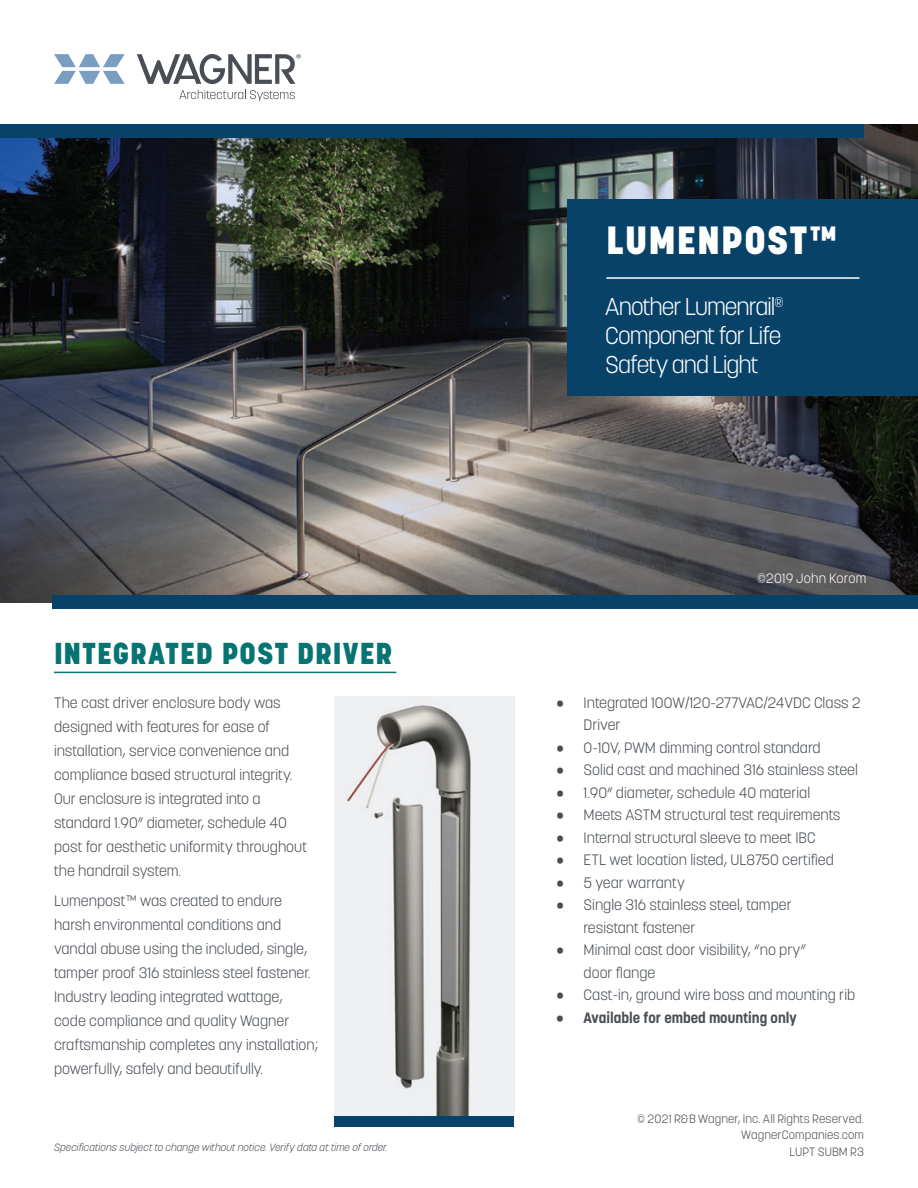
<style>
.page{position:relative;width:918px;height:1188px;background:#fff}
.page>*{position:absolute;margin:0;border:0;box-sizing:border-box;transform-origin:0 0}
.t1{font:800 39px "Korolev";letter-spacing:.04em;color:#fff}
.t2{font:800 30px "Korolev";letter-spacing:.04em;color:#057472}
.t3{font:300 24px/28.8px "Korolev";letter-spacing:-.04em;color:#fff;text-align:justify}
.t4{font:300 15px/24px "Korolev";color:#484e54}
.t5{font:700 15px "Korolev";color:#484e54}
.t6{font:300 13.5px "Korolev";letter-spacing:.015em;color:#fff}
.t7{font:300 12px/16.4px "Korolev";letter-spacing:.01em;color:#484e54;text-align:right}
.t8{font:italic 300 10.5px "Korolev";color:#484e54}
</style>
<div class="page">
<img style="left:0;top:124px;width:918px;height:478px">
<div style="left:567px;top:199px;width:351px;height:196px;background:#094269"></div>
<hr style="left:606px;top:277px;width:253px;height:2px;background:#fff">
<svg style="left:137px;top:54px;width:164px;height:30px"></svg>
<svg style="left:54px;top:54px;width:71px;height:30px"></svg>
<svg style="left:179px;top:90px;width:116px;height:11px"></svg>
<hr style="left:54px;top:672px;width:342px;height:1px;background:#057472">
<div style="left:335px;top:1115px;width:179px;height:11px;background:#094269"></div>
<div style="left:0;top:124px;width:864px;height:14px;background:#094269"></div>
<div style="left:53px;top:596px;width:865px;height:13px;background:#094269"></div>
<img style="left:335px;top:696px;width:179px;height:419px">
<h2 class="t2" style="left:54px;top:635px;width:339px">INTEGRATED POST DRIVER</h2>
<p class="t4" style="left:54px;top:690px;width:255px">The cast driver enclosure body was designed with features for ease of installation, service convenience and compliance based structural integrity.<br>Our enclosure is integrated into a standard 1.90” diameter, schedule 40 post for aesthetic uniformity throughout the handrail system.</p>
<p class="t4" style="left:54px;top:889px;width:266px">Lumenpost™ was created to endure harsh environmental conditions and vandal abuse using the included, single, tamper proof 316 stainless steel fastener.<br>Industry leading integrated wattage, code compliance and quality Wagner craftsmanship completes any installation; powerfully, safely and beautifully.</p>
<p class="t8" style="left:54px;top:1140px;width:335px">Specifications subject to change without notice. Verify data at time of order.</p>
<h1 class="t1" style="left:606px;top:216px;width:233px">LUMENPOST™</h1>
<h3 class="t3" style="left:605px;top:292px;width:180px">Another Lumenrail<sup>® </sup>Component for Life Safety and Light</h3>
<p class="t6" style="left:757px;top:569px;width:111px">©2019 John Korom</p>
<p class="t4" style="left:584px;top:691px;width:279px;line-height:22.5px;text-indent:-27px">• Integrated 100W/120-277VAC/24VDC Class 2<br>Driver</p>
<p class="t4" style="left:557px;top:735px;width:266px">• 0-10V, PWM dimming control standard</p>
<p class="t4" style="left:557px;top:758px;width:303px">• Solid cast and machined 316 stainless steel</p>
<p class="t4" style="left:557px;top:780px;width:255px">• 1.90” diameter, schedule 40 material</p>
<p class="t4" style="left:557px;top:803px;width:285px">• Meets ASTM structural test requirements</p>
<p class="t4" style="left:557px;top:825px;width:261px">• Internal structural sleeve to meet IBC</p>
<p class="t4" style="left:557px;top:848px;width:279px">• ETL wet location listed, UL8750 certified</p>
<p class="t4" style="left:557px;top:870px;width:130px">• 5 year warranty</p>
<p class="t4" style="left:584px;top:894px;width:210px;line-height:22.5px;text-indent:-27px">• Single 316 stainless steel, tamper resistant fastener</p>
<p class="t4" style="left:584px;top:939px;width:224px;line-height:22.5px;text-indent:-27px">• Minimal cast door visibility, “no pry” door flange</p>
<p class="t4" style="left:557px;top:983px;width:300px">• Cast-in, ground wire boss and mounting rib</p>
<p class="t5" style="left:557px;top:1008px;width:242px">• Available for embed mounting only</p>
<p class="t7" style="left:637px;top:1110px;width:228px">© 2021 R&amp;B Wagner, Inc. All Rights Reserved.<br>WagnerCompanies.com<br>LUPT SUBM R3</p>
</div>
